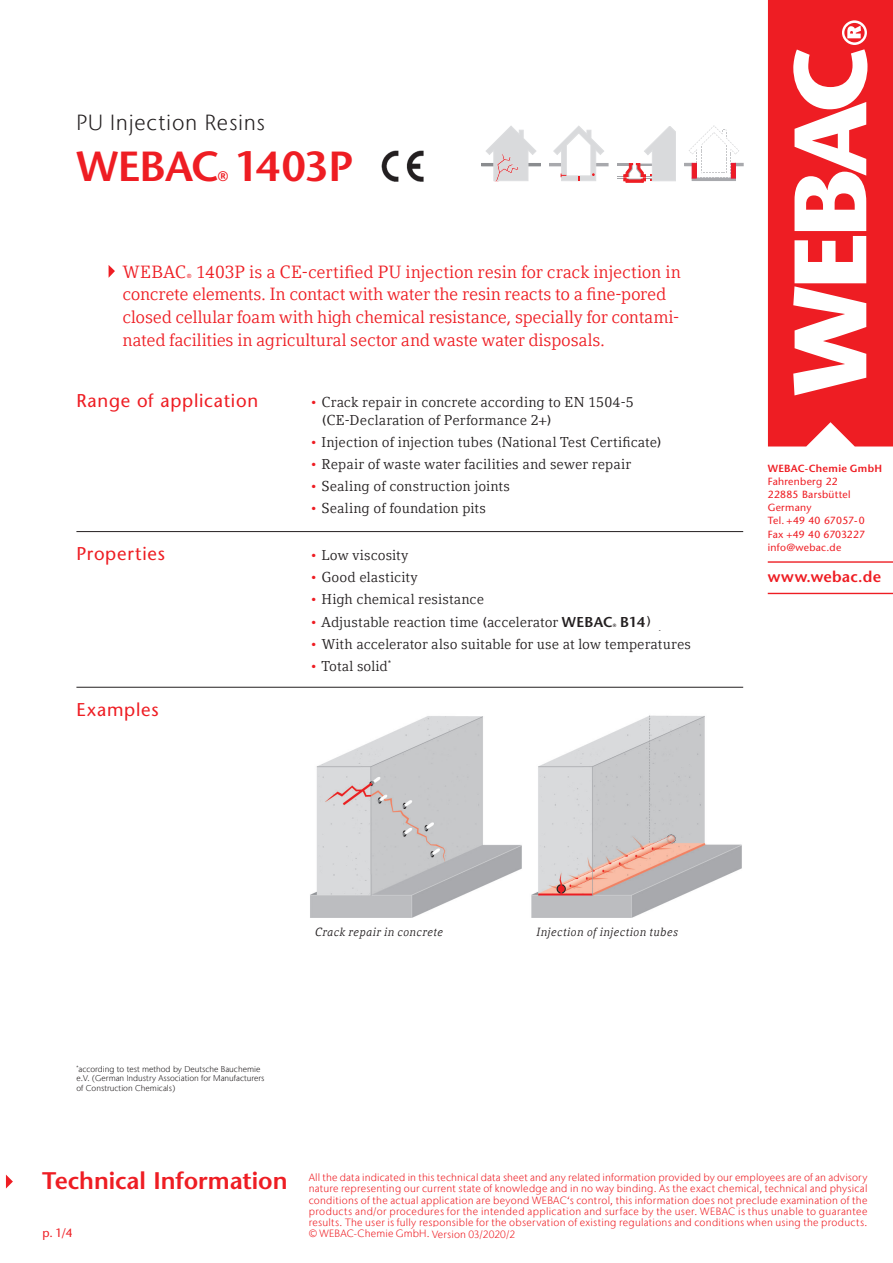
<style>
.page{position:relative;width:893px;height:1263px;background:#fff}
.page>*{position:absolute;margin:0;border:0;box-sizing:border-box;transform-origin:0 0}
.t1{font:600 42px "Stone Sans";letter-spacing:-.02em;color:#ee1d23}
.t2{font:600 24px "Stone Sans";letter-spacing:-.005em;color:#ee1d23}
.t3{font:300 21.9px "Stone Sans IIITC Com";letter-spacing:.035em;color:#231f20}
.t4{font:18.45px "Stone Sans";letter-spacing:.04em;color:#ee1d23}
.t5{font:17.7px/22.6px "Compatil Letter LT Com";letter-spacing:-.01em;color:#ee1d23}
.t6{font:600 15.45px "Stone Sans";letter-spacing:.02em;color:#ee1d23}
.t7{font:14.25px/18.5px "Compatil Letter LT Com";letter-spacing:.005em;color:#231f20}
.t8{font:600 13.8px "Stone Sans";color:#ee1d23}
.t9{font:12px "Stone Sans";color:#ee1d23}
.t10{font:italic 11.7px "Compatil Letter LT Com";letter-spacing:.03em;color:#231f20}
.t11{font:300 10.5px/11.2px "Stone Sans IIITC Com";letter-spacing:.02em;color:#ee1d23;text-align:justify}
.t12{font:10.35px/13.2px "Stone Sans";letter-spacing:.025em;color:#ee1d23}
.t13{font:600 10.35px "Stone Sans";letter-spacing:.025em;color:#ee1d23}
.t14{font:300 8.4px/9.3px "Stone Sans IIITC Com";color:#231f20}
.t15{font:italic 5.85px "Compatil Letter LT Com";color:#ee1d23}
.t16{font:600 4.65px "Stone Sans";color:#231f20}
.s1{color:#ee1d23}
.s2{font-family:"Stone Sans";font-weight:600}
</style>
<div class="page">
<img style="left:310px;top:716px;width:212px;height:201px">
<img style="left:531px;top:715px;width:211px;height:202px">
<img style="left:381px;top:151px;width:43px;height:30px">
<svg style="left:109px;top:265px;width:6px;height:13px"></svg>
<svg style="left:549px;top:126px;width:59px;height:55px"></svg>
<svg style="left:617px;top:126px;width:59px;height:56px"></svg>
<svg style="left:482px;top:126px;width:58px;height:55px"></svg>
<div style="left:692px;top:178px;width:43px;height:3px;border:1px solid #a8a9ad"></div>
<svg style="left:685px;top:125px;width:58px;height:53px"></svg>
<div style="left:692px;top:163px;width:4px;height:15px;border:1px solid #e41c3b"></div>
<div style="left:731px;top:163px;width:4px;height:15px;border:1px solid #e41c3b"></div>
<hr style="left:76px;top:531px;width:667px;height:1px;background:#231f20">
<hr style="left:76px;top:687px;width:667px;height:1px;background:#231f20">
<svg style="left:6px;top:1174px;width:7px;height:14px"></svg>
<hr style="left:768px;top:593px;width:125px;height:1px;background:#ee1d23">
<hr style="left:768px;top:561px;width:125px;height:2px;background:#ee1d23">
<svg style="left:768px;top:0;width:125px;height:446px;fill:#ee1d23"></svg>
<h3 class="t3" style="left:76px;top:109px;width:190px">PU Injection Resins</h3>
<h1 class="t1" style="left:76px;top:141px;width:279px">WEBAC 1403P</h1>
<h3 class="t8" style="left:218px;top:168px;width:12px">®</h3>
<p class="t5" style="left:123px;top:260px;width:560px;text-indent:73px">1403P is a CE-certified PU injection resin for crack injection in concrete elements. In contact with water the resin reacts to a fine-pored closed cellular foam with high chemical resistance, specially for contami&shy;nated facilities in agricultural sector and waste water disposals.</p>
<h3 class="t5" style="left:123px;top:260px;width:65px">WEBAC</h3>
<p class="t15" style="left:187px;top:272px;width:6px">®</p>
<h3 class="t4" style="left:76px;top:389px;width:183px">Range of application</h3>
<h3 class="t7" style="left:322px;top:393px;width:314px;text-indent:-12px"><span class="s1">•</span> Crack repair in concrete according to EN 1504-5 (CE-Declaration of Performance 2+)</h3>
<h3 class="t7" style="left:310px;top:433px;width:353px"><span class="s1">•</span> Injection of injection tubes (National Test Certificate)</h3>
<h3 class="t7" style="left:310px;top:455px;width:323px"><span class="s1">•</span> Repair of waste water facilities and sewer repair</h3>
<h3 class="t7" style="left:310px;top:477px;width:202px"><span class="s1">•</span> Sealing of construction joints</h3>
<h3 class="t7" style="left:310px;top:499px;width:178px"><span class="s1">•</span> Sealing of foundation pits</h3>
<h3 class="t4" style="left:76px;top:543px;width:90px">Properties</h3>
<h3 class="t7" style="left:310px;top:546px;width:100px"><span class="s1">•</span> Low viscosity</h3>
<h3 class="t7" style="left:310px;top:568px;width:109px"><span class="s1">•</span> Good elasticity</h3>
<h3 class="t7" style="left:310px;top:590px;width:176px"><span class="s1">•</span> High chemical resistance</h3>
<h3 class="t7" style="left:310px;top:612px;width:304px"><span class="s1">•</span> Adjustable reaction time (accelerator <span class="s2">WEBAC</span></h3>
<p class="t16" style="left:613px;top:622px;width:5px">®</p>
<h3 class="t7" style="left:310px;top:634px;width:383px"><span class="s1">•</span> With accelerator also suitable for use at low temperatures</h3>
<h3 class="t7" style="left:310px;top:656px;width:83px"><span class="s1">•</span> Total solid<sup>*</sup></h3>
<h3 class="t4" style="left:76px;top:699px;width:84px">Examples</h3>
<h3 class="t7" style="left:646px;top:612px;width:6px">)</h3>
<p class="t13" style="left:768px;top:462px;width:116px">WEBAC-Chemie GmbH</p>
<p class="t12" style="left:768px;top:475px;width:99px">Fahrenberg 22<br>22885 Barsbüttel<br>Germany<br>Tel. +49 40 67057-0<br>Fax +49 40 6703227 info@webac.de</p>
<h3 class="t6" style="left:768px;top:568px;width:115px">www.webac.de</h3>
<p class="t14" style="left:76px;top:1064px;width:190px"><sup>*</sup>according to test method by Deutsche Bauchemie e .V . (German Industry Association for Manufacturers of Construction Chemicals)</p>
<p class="t10" style="left:315px;top:925px;width:130px">Crack repair in concrete</p>
<p class="t10" style="left:537px;top:925px;width:143px">Injection of injection tubes</p>
<h2 class="t2" style="left:42px;top:1166px;width:247px">Technical Information</h2>
<p class="t9" style="left:43px;top:1226px;width:32px">p. 1/4</p>
<p class="t11" style="left:309px;top:1172px;width:560px">All the data indicated in this technical data sheet and any related information provided by our employees are of an advisory nature representing our current state of knowledge and in no way binding. As the exact chemical, technical and physical conditions of the actual application are beyond WEBAC‘s control, this information does not preclude examination of the products and/or procedures for the intended application and surface by the user. WEBAC is thus unable to guarantee results. The user is fully responsible for the observation of existing regulations and conditions when using the products. © WEBAC-Chemie GmbH. Version 03/2020/2</p>
</div>
